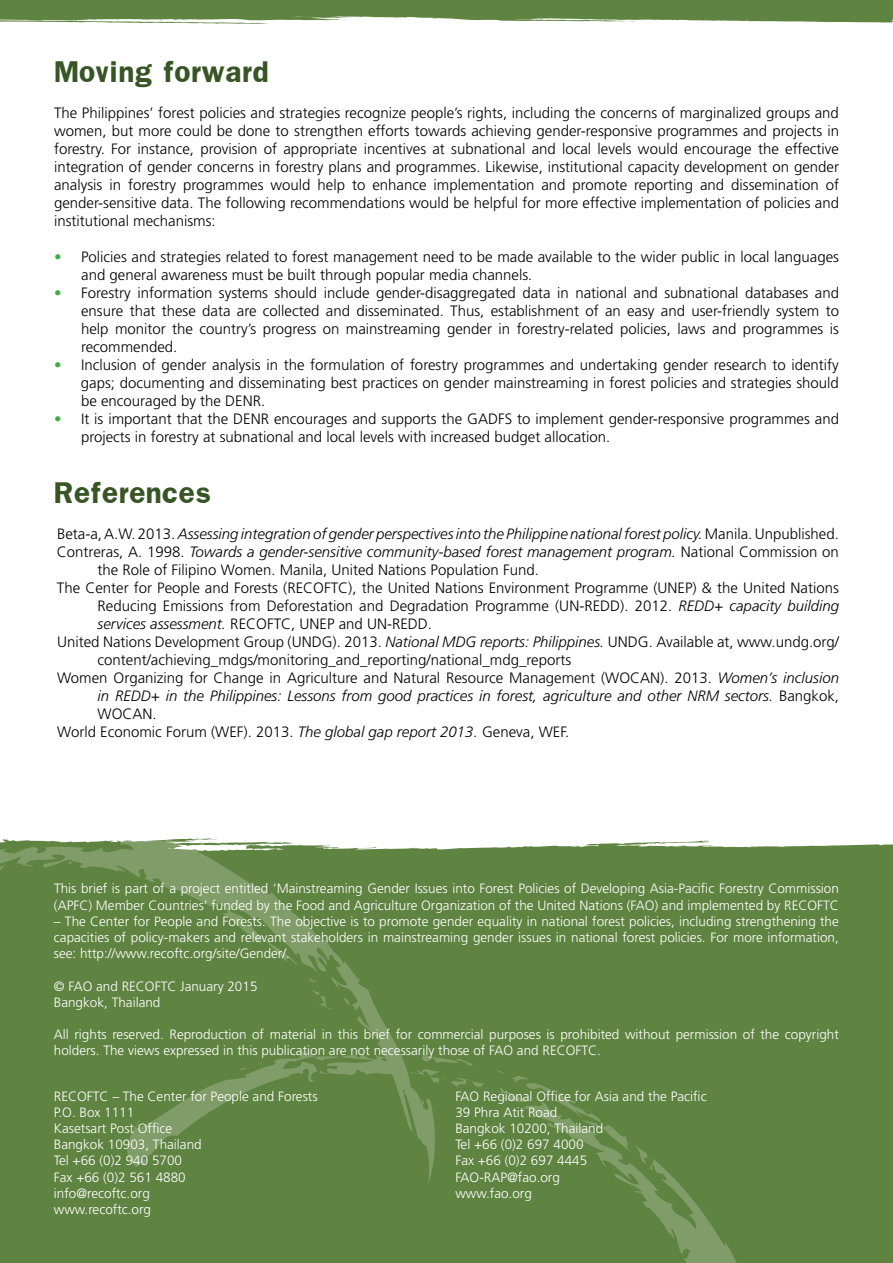
<style>
.page{position:relative;width:893px;height:1263px;background:#fff}
.page>*{position:absolute;margin:0;border:0;box-sizing:border-box;transform-origin:0 0}
.t1{font:700 25.5px "Franklin";color:#385625}
.t2{font:300 15px/18px "Frutiger";color:#000;text-align:justify}
.t3{font:italic 300 15px "Frutiger";color:#000}
.t4{font:300 13.5px/16.2px "Frutiger";color:#fff}
.s1{color:#41ad49}
.s2{font-style:normal}
.s3{font-style:italic}
</style>
<div class="page">
<div style="left:336px;top:0;width:557px;height:23px;background:#5f8341"></div>
<svg style="left:776px;top:844px;width:117px;height:8px"></svg>
<div style="left:0;top:852px;width:893px;height:411px;background:#5f8341"></div>
<svg style="left:0;top:838px;width:776px;height:425px"></svg>
<h1 class="t1" style="left:54px;top:54px;width:217px">Moving forward</h1>
<p class="t2" style="left:54px;top:104px;width:787px">The Philippines’ forest policies and strategies recognize people’s rights, including the concerns of marginalized groups and women, but more could be done to strengthen efforts towards achieving gender-responsive programmes and projects in forestry. For instance, provision of appropriate incentives at subnational and local levels would encourage the effective integration of gender concerns in forestry plans and programmes. Likewise, institutional capacity development on gender analysis in forestry programmes would help to enhance implementation and promote reporting and dissemination of gender-sensitive data. The following recommendations would be helpful for more effective implementation of policies and institutional mechanisms:</p>
<p class="t2" style="left:81px;top:248px;width:759px;text-indent:-27px"><span class="s1">•</span> Policies and strategies related to forest management need to be made available to the wider public in local languages and general awareness must be built through popular media channels.</p>
<p class="t2" style="left:81px;top:284px;width:760px;text-indent:-27px"><span class="s1">•</span> Forestry information systems should include gender-disaggregated data in national and subnational databases and ensure that these data are collected and disseminated. Thus, establishment of an easy and user-friendly system to help monitor the country’s progress on mainstreaming gender in forestry-related policies, laws and programmes is recommended.</p>
<p class="t2" style="left:81px;top:356px;width:759px;text-indent:-27px"><span class="s1">•</span> Inclusion of gender analysis in the formulation of forestry programmes and undertaking gender research to identify gaps; documenting and disseminating best practices on gender mainstreaming in forest policies and strategies should be encouraged by the DENR.</p>
<p class="t2" style="left:81px;top:410px;width:759px;text-indent:-27px"><span class="s1">•</span> It is important that the DENR encourages and supports the GADFS to implement gender-responsive programmes and projects in forestry at subnational and local levels with increased budget allocation.</p>
<h1 class="t1" style="left:54px;top:475px;width:159px">References</h1>
<p class="t3" style="left:57px;top:525px;width:783px"><span class="s2">Beta-a,A.W. 2013.</span>Assessing integration of gender perspectives into the Philippine national forest policy. <span class="s2">Manila.Unpublished.</span></p>
<p class="t3" style="left:57px;top:543px;width:783px"><span class="s2">Contreras, A. 1998.</span> Towards a gender-sensitive community-based forest management program. <span class="s2">National Commission on</span></p>
<p class="t2" style="left:97px;top:561px;width:443px">the Role of Filipino Women. Manila, United Nations Population Fund.</p>
<p class="t2" style="left:57px;top:579px;width:783px">The Center for People and Forests (RECOFTC), the United Nations Environment Programme (UNEP) &amp; the United Nations</p>
<p class="t2" style="left:97px;top:597px;width:743px">Reducing Emissions from Deforestation and Degradation Programme (UN-REDD). 2012. <span class="s3">REDD+ capacity building</span></p>
<p class="t2" style="left:98px;top:615px;width:336px"><span class="s3">services assessment.</span> RECOFTC, UNEP and UN-REDD.</p>
<p class="t2" style="left:57px;top:633px;width:783px">United Nations Development Group (UNDG). 2013. <span class="s3">National MDG reports: Philippines.</span> UNDG. Available at, www.undg.org/</p>
<p class="t2" style="left:98px;top:651px;width:475px">content/achieving_mdgs/monitoring_and_reporting/national_mdg_reports</p>
<p class="t2" style="left:57px;top:669px;width:783px">Women Organizing for Change in Agriculture and Natural Resource Management (WOCAN). 2013. <span class="s3">Women’s inclusion</span></p>
<p class="t3" style="left:98px;top:687px;width:743px">in REDD+ in the Philippines: Lessons from good practices in forest, agriculture and other NRM sectors. <span class="s2">Bangkok,</span></p>
<p class="t2" style="left:98px;top:705px;width:61px">WOCAN.</p>
<p class="t2" style="left:57px;top:723px;width:514px">World Economic Forum (WEF). 2013. <span class="s3">The global gap report 2013.</span> Geneva, WEF.</p>
<p class="t4" style="left:54px;top:880px;width:786px">This brief is part of a project entitled ‘Mainstreaming Gender Issues into Forest Policies of Developing Asia-Pacific Forestry Commission (APFC) Member Countries’ funded by the Food and Agriculture Organization of the United Nations (FAO) and implemented by RECOFTC</p>
<p class="t4" style="left:54px;top:913px;width:786px;text-align:justify">– The Center for People and Forests. The objective is to promote gender equality in national forest policies, including strengthening the capacities of policy-makers and relevant stakeholders in mainstreaming gender issues in national forest policies. For more information, see: http://www.recoftc.org/site/Gender/.</p>
<p class="t4" style="left:54px;top:978px;width:205px">© FAO and RECOFTC January 2015<br>Bangkok, Thailand</p>
<p class="t4" style="left:54px;top:1026px;width:786px">All rights reserved. Reproduction of material in this brief for commercial purposes is prohibited without permission of the copyright holders. The views expressed in this publication are not necessarily those of FAO and RECOFTC.</p>
<p class="t4" style="left:54px;top:1088px;width:265px">RECOFTC – The Center for People and Forests<br>P.O. Box 1111<br>Kasetsart Post Office<br>Bangkok 10903, Thailand<br>Tel +66 (0)2 940 5700<br>Fax +66 (0)2 561 4880<br>info@recoftc.org<br>www.recoftc.org</p>
<p class="t4" style="left:455px;top:1088px;width:253px">FAO Regional Office for Asia and the Pacific<br>39 Phra Atit Road<br>Bangkok 10200, Thailand<br>Tel +66 (0)2 697 4000<br>Fax +66 (0)2 697 4445<br>FAO-RAP@fao.org<br>www.fao.org</p>
</div>
